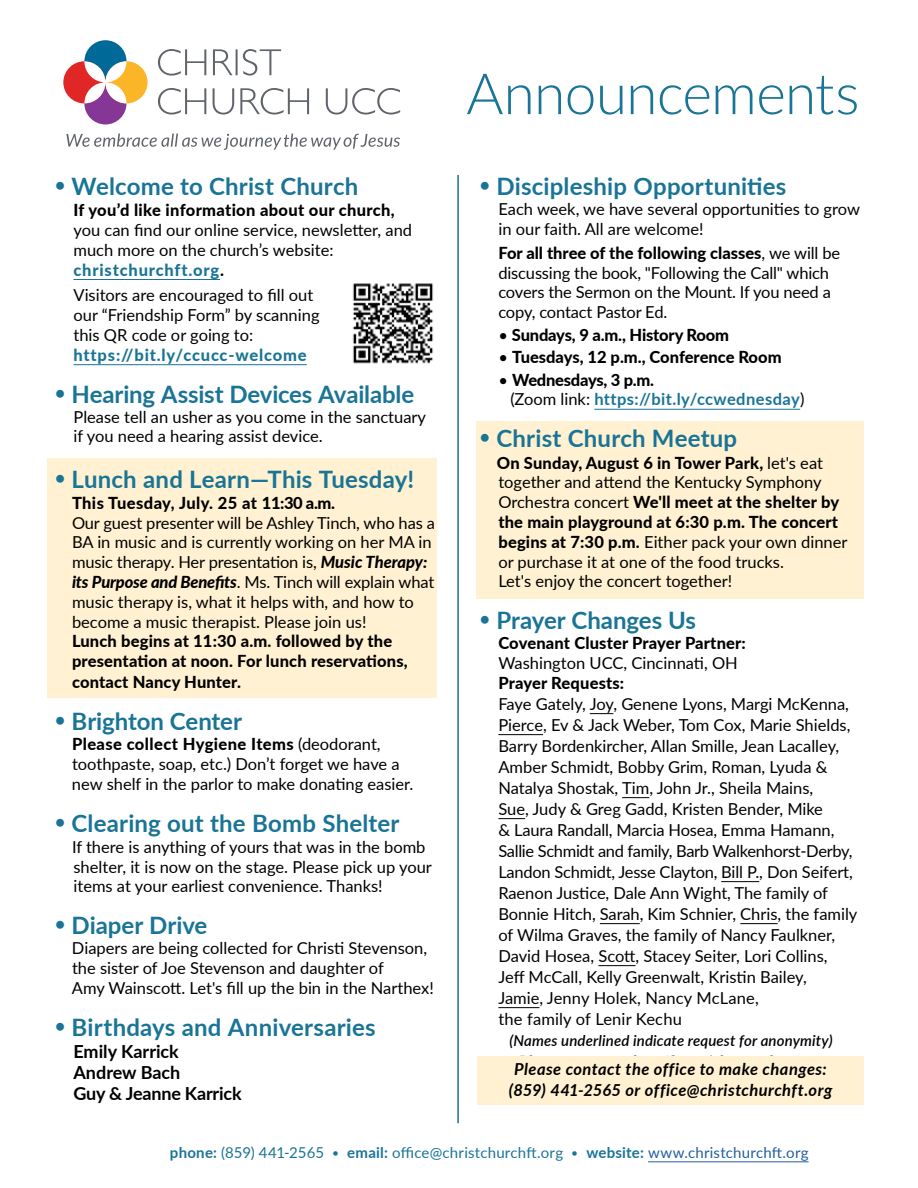
<style>
.page{position:relative;width:918px;height:1188px;background:#fff}
.page>*{position:absolute;margin:0;border:0;box-sizing:border-box;transform-origin:0 0}
.t1{font:300 57px "Lato";letter-spacing:-.015em;color:#197496}
.t2{font:700 24px "Lato";letter-spacing:.005em;color:#197496}
.t3{font:700 18px/21px "Lato";letter-spacing:-.01em;color:#000}
.t4{font:16.5px/19.8px "Lato";color:#000}
.t5{font:800 16.5px/20.4px "Lato";letter-spacing:.01em;color:#000}
.t6{font:italic 700 16.5px/21px "Lato";letter-spacing:.025em;color:#000;text-align:center}
.t7{font:700 16.5px/19.8px "Lato";letter-spacing:.025em;color:#197496}
.t8{font:italic 800 16.5px "Lato";letter-spacing:.01em;color:#000}
.t9{font:800 16.5px "Lato";letter-spacing:.05em;color:#197496}
.t10{font:800 16.5px "Lato";letter-spacing:-.01em;color:#000}
.t11{font:15px "Lato";letter-spacing:.015em;color:#197496}
.t12{font:italic 600 15px "Lato";letter-spacing:.01em;color:#000}
.s1{font-weight:400;font-size:21px}
.s2{font-weight:800;color:#197496}
.s3{font-weight:800}
.s4{font-weight:800;font-style:italic}
.s5{font-weight:400}
.s6{font-weight:400;color:#000}
.s7{font-weight:800;color:#000}
.s8{font-weight:700}
.s9{font-size:12px}
.s10{color:#215e9e}
</style>
<div class="page">
<div style="left:48px;top:458px;width:389px;height:240px;background:#fff1d1"></div>
<div style="left:477px;top:421px;width:387px;height:177px;background:#fff1d1"></div>
<div style="left:84px;top:40px;width:43px;height:42px;background:#006998;border-radius:50%"></div>
<div style="left:84px;top:82px;width:43px;height:42px;background:#863694;border-radius:50%"></div>
<div style="left:105px;top:61px;width:43px;height:42px;background:#fcb526;border-radius:50%"></div>
<div style="left:63px;top:61px;width:42px;height:42px;background:#e12726;border-radius:50%"></div>
<svg style="left:84px;top:61px;width:43px;height:42px"></svg>
<svg style="left:158px;top:88px;width:242px;height:27px"></svg>
<svg style="left:158px;top:49px;width:123px;height:27px"></svg>
<svg style="left:66px;top:134px;width:334px;height:16px"></svg>
<hr style="left:648px;top:1162px;width:161px;height:1px;background:#215e9e">
<hr style="left:74px;top:279px;width:146px;height:1px;background:#197496">
<hr style="left:74px;top:364px;width:233px;height:1px;background:#197496">
<hr style="left:594px;top:409px;width:206px;height:1px;background:#197496">
<svg style="left:590px;top:713px;width:23px;height:1px"></svg>
<hr style="left:498px;top:734px;width:45px;height:1px;background:#000">
<svg style="left:622px;top:797px;width:27px;height:1px"></svg>
<svg style="left:498px;top:818px;width:27px;height:1px"></svg>
<hr style="left:721px;top:881px;width:38px;height:1px;background:#000">
<hr style="left:600px;top:923px;width:40px;height:1px;background:#000">
<hr style="left:740px;top:923px;width:38px;height:1px;background:#000">
<hr style="left:598px;top:965px;width:38px;height:1px;background:#000">
<hr style="left:498px;top:1007px;width:42px;height:1px;background:#000">
<img style="left:352px;top:283px;width:82px;height:81px">
<hr style="left:457px;top:175px;width:2px;height:948px;background:#197496">
<div style="left:477px;top:1056px;width:387px;height:49px;background:#fff1d1"></div>
<h2 class="t2" style="left:54px;top:169px;width:306px"><span class="s1">•</span> Welcome to Christ Church</h2>
<p class="t5" style="left:74px;top:199px;width:323px">If you’d like information about our church,</p>
<p class="t4" style="left:74px;top:220px;width:340px">you can find our online service, newsletter, and much more on the church’s website: <span class="s2">christchurchft.org</span><span class="s3">.</span></p>
<p class="t4" style="left:73px;top:285px;width:248px">Visitors are encouraged to fill out our “Friendship Form” by scanning this QR code or going to:</p>
<p class="t9" style="left:74px;top:343px;width:235px">https://bit.ly/ccucc-welcome</p>
<h2 class="t2" style="left:54px;top:376px;width:362px"><span class="s1">•</span> Hearing Assist Devices Available</h2>
<p class="t4" style="left:74px;top:406px;width:354px">Please tell an usher as you come in the sanctuary if you need a hearing assist device.</p>
<h2 class="t2" style="left:54px;top:461px;width:362px"><span class="s1">•</span> Lunch and Learn—This Tuesday!</h2>
<p class="t5" style="left:72px;top:492px;width:264px">This Tuesday, July. 25 at 11:30 a.m.</p>
<p class="t4" style="left:72px;top:512px;width:364px">Our guest presenter will be Ashley Tinch, who has a BA in music and is currently working on her MA in music therapy. Her presentation is, <span class="s4">Music Therapy: its Purpose and Benefits</span>. Ms. Tinch will explain what music therapy is, what it helps with, and how to become a music therapist. Please join us!</p>
<p class="t5" style="left:72px;top:630px;width:337px">Lunch begins at 11:30 a.m. followed by the presentation at noon. For lunch reservations, contact Nancy Hunter.</p>
<h2 class="t2" style="left:54px;top:704px;width:189px"><span class="s1">•</span> Brighton Center</h2>
<p class="t4" style="left:72px;top:733px;width:343px"><span class="s3">Please collect Hygiene Items</span> (deodorant, toothpaste, soap, etc.) Don’t forget we have a new shelf in the parlor to make donating easier.</p>
<h2 class="t2" style="left:54px;top:805px;width:347px"><span class="s1">•</span> Clearing out the Bomb Shelter</h2>
<p class="t4" style="left:72px;top:836px;width:361px">If there is anything of yours that was in the bomb shelter, it is now on the stage. Please pick up your items at your earliest convenience. Thanks!</p>
<h2 class="t2" style="left:54px;top:908px;width:155px"><span class="s1">•</span> Diaper Drive</h2>
<p class="t4" style="left:72px;top:938px;width:363px">Diapers are being collected for Christi Stevenson, the sister of Joe Stevenson and daughter of<br>Amy Wainscott. Let's fill up the bin in the Narthex!</p>
<h2 class="t2" style="left:54px;top:1009px;width:323px"><span class="s1">•</span> Birthdays and Anniversaries</h2>
<p class="t3" style="left:73px;top:1040px;width:170px">Emily Karrick<br>Andrew Bach<br>Guy &amp; Jeanne Karrick</p>
<h1 class="t1" style="left:466px;top:54px;width:395px">Announcements</h1>
<h2 class="t2" style="left:479px;top:169px;width:309px"><span class="s1">•</span> Discipleship Opportunities</h2>
<p class="t4" style="left:498px;top:198px;width:363px">Each week, we have several opportunities to grow in our faith. All are welcome!</p>
<p class="t4" style="left:498px;top:242px;width:343px"><span class="s3">For all three of the following classes</span>, we will be discussing the book, "Following the Call" which covers the Sermon on the Mount. If you need a copy, contact Pastor Ed.</p>
<p class="t10" style="left:498px;top:322px;width:232px"><span class="s5">•</span> Sundays, 9 a.m., History Room</p>
<p class="t5" style="left:498px;top:346px;width:285px"><span class="s5">•</span> Tuesdays, 12 p.m., Conference Room</p>
<p class="t7" style="left:510px;top:369px;width:296px;text-indent:-12px"><span class="s6">•</span> <span class="s7">Wednesdays, 3 p.m.<br></span><span class="s6">(Zoom link:</span> https://bit.ly/ccwednesday<span class="s6">)</span></p>
<h2 class="t2" style="left:479px;top:421px;width:260px"><span class="s1">•</span> Christ Church Meetup</h2>
<p class="t4" style="left:497px;top:452px;width:352px"><span class="s3">On Sunday, August 6 in Tower Park,</span> let's eat together and attend the Kentucky Symphony Orchestra concert <span class="s3">We'll meet at the shelter by the main playground at 6:30 p.m. The concert begins at 7:30 p.m.</span> Either pack your own dinner or purchase it at one of the food trucks.<br>Let's enjoy the concert together!</p>
<h2 class="t2" style="left:479px;top:603px;width:219px"><span class="s1">•</span> Prayer Changes Us</h2>
<p class="t5" style="left:498px;top:632px;width:249px">Covenant Cluster Prayer Partner:</p>
<p class="t4" style="left:498px;top:652px;width:241px">Washington UCC, Cincinnati, OH</p>
<p class="t5" style="left:498px;top:672px;width:127px">Prayer Requests:</p>
<p class="t4" style="left:498px;top:693px;width:361px;line-height:21px">Faye Gately, Joy, Genene Lyons, Margi McKenna, Pierce, Ev &amp; Jack Weber, Tom Cox, Marie Shields, Barry Bordenkircher, Allan Smille, Jean Lacalley, Amber Schmidt, Bobby Grim, Roman, Lyuda &amp; Natalya Shostak, Tim, John Jr., Sheila Mains,<br>Sue, Judy &amp; Greg Gadd, Kristen Bender, Mike<br>&amp; Laura Randall, Marcia Hosea, Emma Hamann, Sallie Schmidt and family, Barb Walkenhorst-Derby, Landon Schmidt, Jesse Clayton, Bill P., Don Seifert, Raenon Justice, Dale Ann Wight, The family of Bonnie Hitch, Sarah, Kim Schnier, Chris, the family of Wilma Graves, the family of Nancy Faulkner, David Hosea, Scott, Stacey Seiter, Lori Collins, Jeff McCall, Kelly Greenwalt, Kristin Bailey,<br>Jamie, Jenny Holek, Nancy McLane,<br>the family of Lenir Kechu</p>
<p class="t12" style="left:509px;top:1029px;width:325px">(Names underlined indicate request for anonymity)</p>
<p class="t8" style="left:519px;top:1050px;width:307px">Please contact the office with any changes.</p>
<p class="t6" style="left:614px;top:1072px;width:117px">(859) 441-2565</p>
<p class="t6" style="left:509px;top:1058px;width:325px">Please contact the office to make changes: (859) 441-2565 or office@christchurchft.org</p>
<p class="t11" style="left:170px;top:1142px;width:640px"><span class="s8">phone:</span> (859) 441-2565 <span class="s9">•</span> <span class="s8">email:</span> office@christchurchft.org <span class="s9">•</span> <span class="s8">website:</span> <span class="s10">www.christchurchft.org</span></p>
</div>
